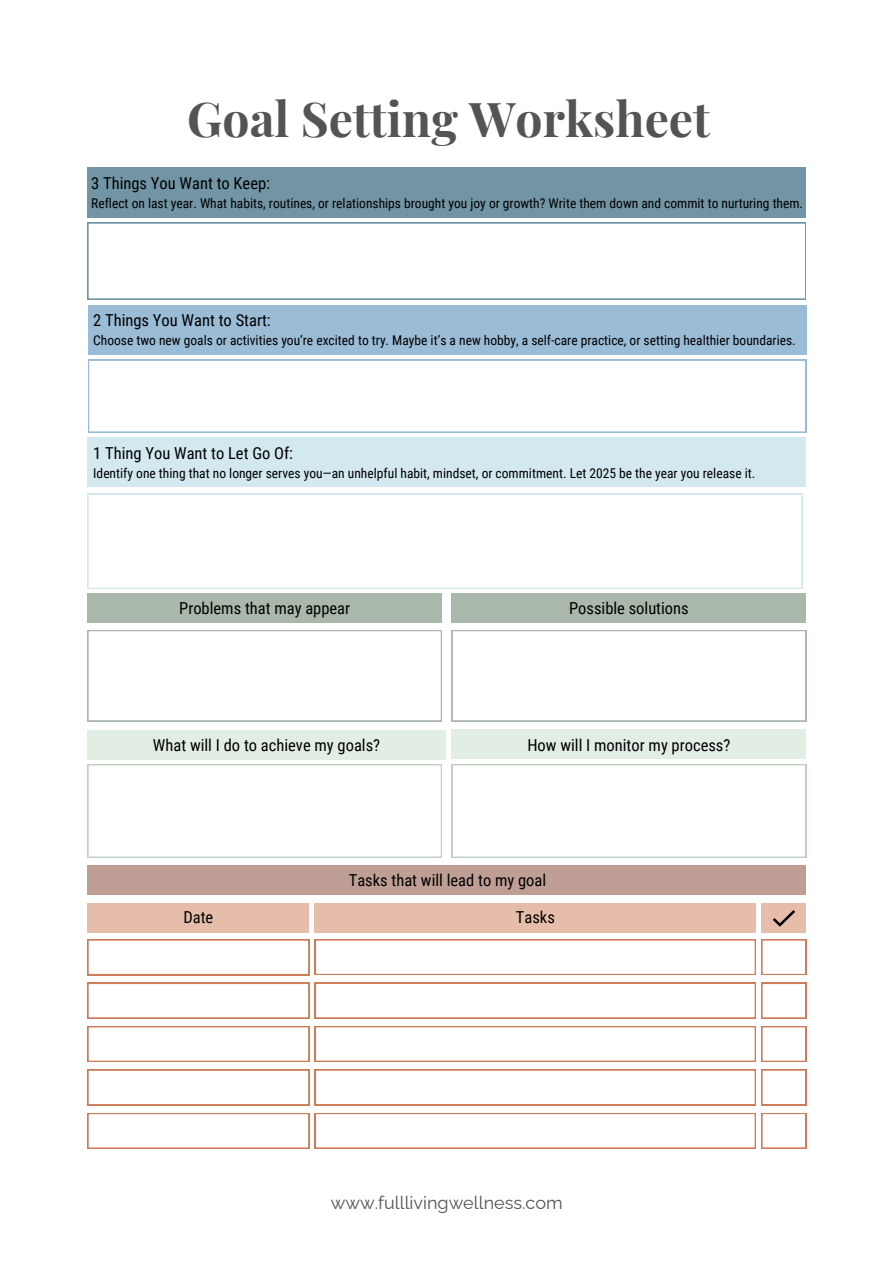
<style>
.page{position:relative;width:894px;height:1264px;background:#fff}
.page>*{position:absolute;margin:0;border:0;box-sizing:border-box;transform-origin:0 0}
.t1{font:700 48px "Playfair Display";color:#545454}
.t2{font:18px "Raleway";color:#545454}
.t3{font:16.5px "Roboto Condensed";color:#000}
.t4{font:13.5px "Roboto Condensed";color:#000}
</style>
<div class="page">
<div style="left:87px;top:167px;width:718px;height:50px;background:#7195a4"></div>
<svg style="left:87px;top:222px;width:718px;height:77px"></svg>
<div style="left:88px;top:305px;width:717px;height:49px;background:#9abcd6"></div>
<svg style="left:88px;top:360px;width:717px;height:72px"></svg>
<div style="left:87px;top:593px;width:355px;height:30px;background:#a9b8ab"></div>
<div style="left:451px;top:593px;width:354px;height:30px;background:#a9b8ab"></div>
<svg style="left:87px;top:630px;width:355px;height:91px"></svg>
<svg style="left:451px;top:630px;width:354px;height:91px"></svg>
<div style="left:87px;top:730px;width:358px;height:30px;background:#e2ede4"></div>
<div style="left:451px;top:729px;width:354px;height:30px;background:#e2ede4"></div>
<svg style="left:87px;top:764px;width:355px;height:93px"></svg>
<svg style="left:451px;top:764px;width:354px;height:93px"></svg>
<div style="left:87px;top:865px;width:718px;height:30px;background:#bf9f95"></div>
<svg style="left:87px;top:939px;width:222px;height:36px"></svg>
<svg style="left:87px;top:982px;width:222px;height:36px"></svg>
<svg style="left:87px;top:1026px;width:222px;height:35px"></svg>
<svg style="left:87px;top:1069px;width:222px;height:36px"></svg>
<svg style="left:87px;top:1113px;width:222px;height:35px"></svg>
<svg style="left:315px;top:939px;width:440px;height:35px"></svg>
<svg style="left:315px;top:982px;width:440px;height:36px"></svg>
<svg style="left:315px;top:1026px;width:440px;height:35px"></svg>
<svg style="left:315px;top:1069px;width:440px;height:36px"></svg>
<svg style="left:315px;top:1113px;width:440px;height:35px"></svg>
<svg style="left:761px;top:939px;width:44px;height:35px"></svg>
<svg style="left:761px;top:982px;width:44px;height:36px"></svg>
<svg style="left:761px;top:1026px;width:44px;height:35px"></svg>
<svg style="left:761px;top:1069px;width:44px;height:36px"></svg>
<svg style="left:761px;top:1113px;width:44px;height:35px"></svg>
<div style="left:87px;top:903px;width:222px;height:30px;background:#e5bdaa"></div>
<div style="left:315px;top:903px;width:440px;height:30px;background:#e5bdaa"></div>
<div style="left:761px;top:903px;width:44px;height:30px;background:#e5bdaa"></div>
<svg style="left:772px;top:910px;width:23px;height:16px"></svg>
<svg style="left:88px;top:494px;width:714px;height:94px"></svg>
<div style="left:87px;top:437px;width:718px;height:49px;background:#d3e8ef"></div>
<h1 class="t1" style="left:187px;top:85px;width:524px">Goal Setting Worksheet</h1>
<p class="t3" style="left:91px;top:174px;width:180px">3 Things You Want to Keep:</p>
<p class="t4" style="left:91px;top:196px;width:713px">Reflect on last year. What habits, routines, or relationships brought you joy or growth? Write them down and commit to nurturing them.</p>
<p class="t3" style="left:93px;top:311px;width:179px">2 Things You Want to Start:</p>
<p class="t4" style="left:93px;top:333px;width:703px">Choose two new goals or activities you’re excited to try. Maybe it’s a new hobby, a self-care practice, or setting healthier boundaries.</p>
<h2 class="t3" style="left:93px;top:443px;width:201px">1 Thing You Want to Let Go Of:</h2>
<p class="t4" style="left:93px;top:465px;width:663px">Identify one thing that no longer serves you—an unhelpful habit, mindset, or commitment. Let 2025 be the year you release it.</p>
<p class="t3" style="left:179px;top:598px;width:172px">Problems that may appear</p>
<p class="t3" style="left:569px;top:598px;width:121px">Possible solutions</p>
<h2 class="t3" style="left:153px;top:735px;width:229px">What will I do to achieve my goals?</h2>
<h2 class="t3" style="left:527px;top:735px;width:204px">How will I monitor my process?</h2>
<h2 class="t3" style="left:349px;top:870px;width:199px">Tasks that will lead to my goal</h2>
<h2 class="t3" style="left:183px;top:907px;width:31px">Date</h2>
<h2 class="t3" style="left:515px;top:907px;width:40px">Tasks</h2>
<h2 class="t2" style="left:331px;top:1191px;width:233px">www.fulllivingwellness.com</h2>
</div>
